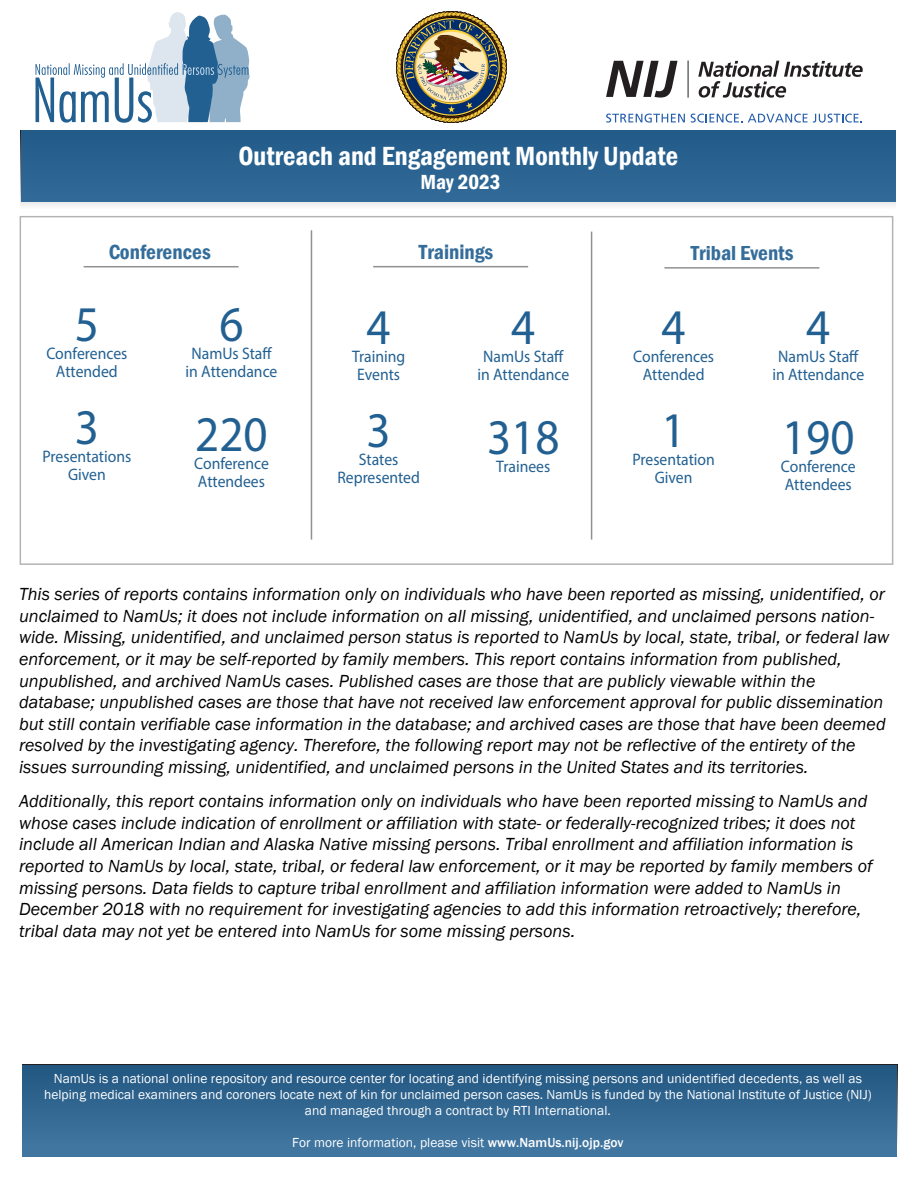
<style>
.page{position:relative;width:918px;height:1188px;background:#fff}
.page>*{position:absolute;margin:0;border:0;box-sizing:border-box;transform-origin:0 0}
.t1{font:50.1px "Myriad Pro";color:#226092;scale:.94 1}
.t2{font:600 condensed 27px "Franklin Gothic";color:#fff}
.t3{font:600 condensed 21px "Franklin Gothic";color:#226092}
.t4{font:600 condensed 21px "Franklin Gothic";color:#fff}
.t5{font:italic 18px/21.6px "Franklin Gothic";color:#000}
.t6{font:16.65px/18px "Myriad Pro";color:#226092;text-align:center;scale:.94 1}
.t7{font:13.5px/16.2px "Franklin Gothic";letter-spacing:.005em;color:#fff;text-align:center}
.s1{font-weight:500}
</style>
<div class="page">
<div style="left:22px;top:1065px;width:874px;height:91px;background:linear-gradient(to bottom,#225782,#4479a4)"></div>
<div style="left:21px;top:130px;width:875px;height:79px;background:#f2f2f2"></div>
<div style="left:21px;top:130px;width:875px;height:72px;background:#2a6290"></div>
<img style="left:396px;top:12px;width:111px;height:111px">
<svg style="left:36px;top:12px;width:214px;height:111px"></svg>
<hr style="left:688px;top:61px;width:1px;height:37px;background:#231f20">
<svg style="left:606px;top:61px;width:72px;height:37px"></svg>
<svg style="left:698px;top:61px;width:165px;height:37px"></svg>
<svg style="left:606px;top:114px;width:79px;height:9px"></svg>
<svg style="left:691px;top:114px;width:171px;height:9px"></svg>
<hr style="left:84px;top:266px;width:155px;height:1px;background:#231f20">
<hr style="left:373px;top:266px;width:155px;height:1px;background:#231f20">
<hr style="left:311px;top:230px;width:1px;height:310px;background:#231f20">
<hr style="left:664px;top:267px;width:155px;height:2px;background:#231f20">
<hr style="left:591px;top:232px;width:1px;height:308px;background:#231f20">
<h2 class="t2" style="left:238px;top:138px;width:441px">Outreach and Engagement Monthly Update</h2>
<h3 class="t4" style="left:420px;top:168px;width:82px">May 2023</h3>
<p class="t3" style="left:108px;top:238px;width:104px">Conferences</p>
<p class="t3" style="left:419px;top:238px;width:76px">Trainings</p>
<p class="t3" style="left:691px;top:239px;width:104px">Tribal Events</p>
<p class="t1" style="left:75px;top:293px;width:27px">5</p>
<p class="t6" style="left:46px;top:344px;width:88px">Conferences<br>Attended</p>
<p class="t1" style="left:75px;top:396px;width:27px">3</p>
<p class="t6" style="left:43px;top:447px;width:96px">Presentations<br>Given</p>
<p class="t1" style="left:219px;top:293px;width:27px">6</p>
<p class="t6" style="left:186px;top:344px;width:99px">NamUs Sta˜ in Attendance</p>
<p class="t1" style="left:195px;top:403px;width:79px">220</p>
<p class="t6" style="left:194px;top:454px;width:81px;text-align:left">Conference<br>Attendees</p>
<p class="t1" style="left:367px;top:297px;width:27px">4</p>
<p class="t6" style="left:352px;top:347px;width:58px">Training<br>Events</p>
<p class="t1" style="left:367px;top:400px;width:27px">3</p>
<p class="t6" style="left:337px;top:450px;width:89px">States<br>Represented</p>
<p class="t1" style="left:511px;top:297px;width:27px">4</p>
<p class="t6" style="left:477px;top:347px;width:99px">NamUs Sta˜ in Attendance</p>
<p class="t1" style="left:487px;top:406px;width:79px">318</p>
<p class="t6" style="left:496px;top:457px;width:59px">Trainees</p>
<p class="t1" style="left:662px;top:297px;width:27px">4</p>
<p class="t6" style="left:633px;top:347px;width:88px">Conferences<br>Attended</p>
<p class="t1" style="left:662px;top:400px;width:27px">1</p>
<p class="t6" style="left:632px;top:450px;width:89px">Presentation<br>Given</p>
<p class="t1" style="left:806px;top:297px;width:27px">4</p>
<p class="t6" style="left:772px;top:347px;width:99px">NamUs Sta˜ in Attendance</p>
<p class="t1" style="left:782px;top:406px;width:79px">190</p>
<p class="t6" style="left:781px;top:457px;width:81px;text-align:left">Conference<br>Attendees</p>
<p class="t5" style="left:19px;top:584px;width:872px">This series of reports contains information only on individuals who have been reported as missing, unidentified, or unclaimed to NamUs; it does not include information on all missing, unidentified, and unclaimed persons nation&shy;wide. Missing, unidentified, and unclaimed person status is reported to NamUs by local, state, tribal, or federal law enforcement, or it may be self-reported by family members. This report contains information from published, unpublished, and archived NamUs cases. Published cases are those that are publicly viewable within the database; unpublished cases are those that have not received law enforcement approval for public dissemination but still contain verifiable case information in the database; and archived cases are those that have been deemed resolved by the investigating agency. Therefore, the following report may not be reflective of the entirety of the issues surrounding missing, unidentified, and unclaimed persons in the United States and its territories.</p>
<p class="t5" style="left:19px;top:791px;width:855px">Additionally, this report contains information only on individuals who have been reported missing to NamUs and whose cases include indication of enrollment or affiliation with state- or federally-recognized tribes; it does not include all American Indian and Alaska Native missing persons. Tribal enrollment and affiliation information is reported to NamUs by local, state, tribal, or federal law enforcement, or it may be reported by family members of missing persons. Data fields to capture tribal enrollment and affiliation information were added to NamUs in December 2018 with no requirement for investigating agencies to add this information retroactively; therefore, tribal data may not yet be entered into NamUs for some missing persons.</p>
<p class="t7" style="left:44px;top:1070px;width:829px">NamUs is a national online repository and resource center for locating and identifying missing persons and unidentified decedents, as well as helping medical examiners and coroners locate next of kin for unclaimed person cases. NamUs is funded by the National Institute of Justice (NIJ) and managed through a contract by RTI International.</p>
<p class="t7" style="left:292px;top:1135px;width:333px">For more information, please visit <span class="s1">www.NamUs.nij.ojp.gov</span></p>
</div>
